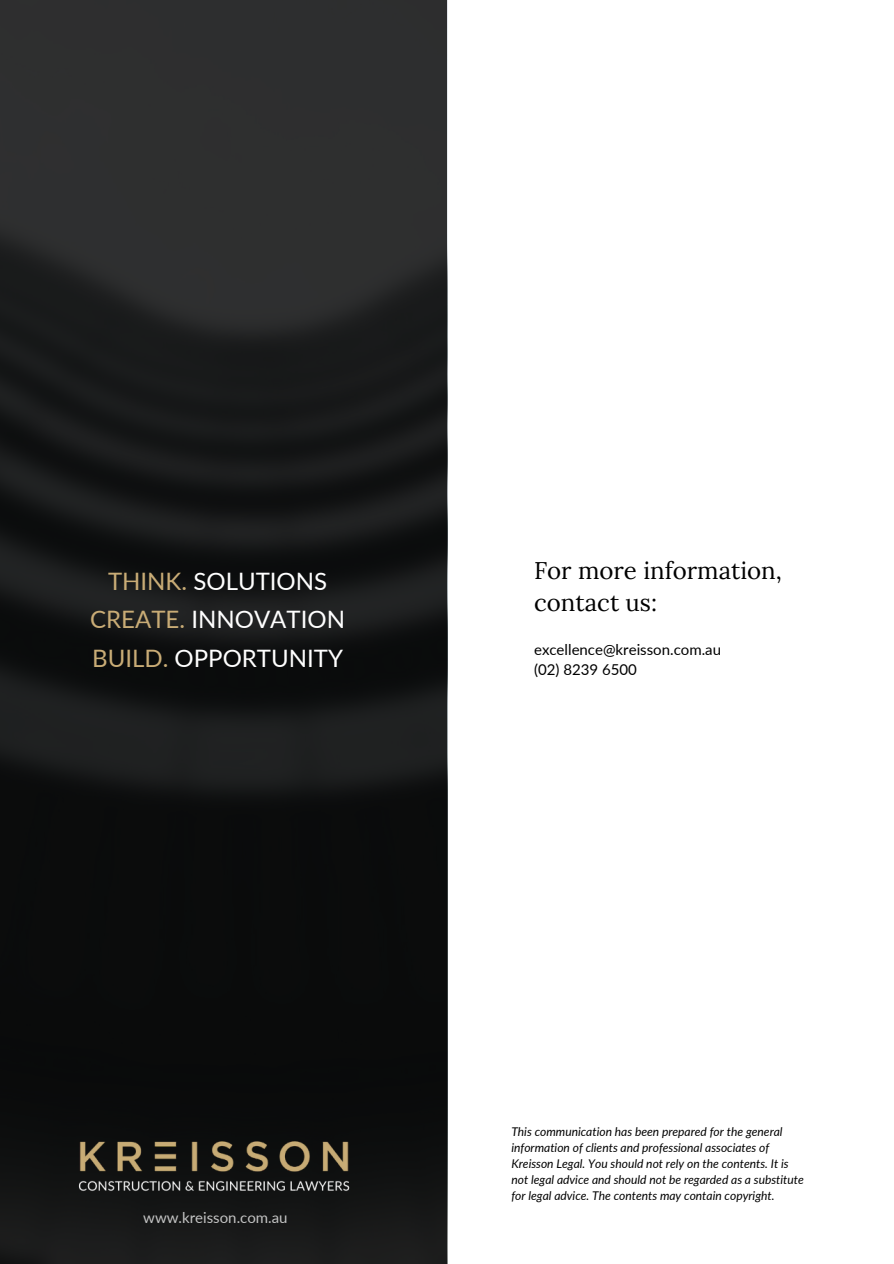
<style>
.page{position:relative;width:894px;height:1264px;background:#fff}
.page>*{position:absolute;margin:0;border:0;box-sizing:border-box;transform-origin:0 0}
.t1{font:24px/38.2px "Lato";color:#fff;text-align:center}
.t2{font:24px/32.7px "Lora";color:#000}
.t3{font:15px/20.2px "Lato";color:#000}
.t4{font:15px "Lato";color:#fff}
.t5{font:italic 12px/16px "Lato";color:#000}
.s1{color:#c9ac76}
</style>
<div class="page">
<svg style="left:0;top:0;width:447px;height:1263px;background:#181a1a"></svg>
<img style="left:71px;top:1130px;width:292px;height:66px">
<h1 class="t1" style="left:90px;top:561px;width:256px"><span class="s1">THINK.</span> SOLUTIONS<br><span class="s1">CREATE.</span> INNOVATION<br><span class="s1">BUILD.</span> OPPORTUNITY</h1>
<h1 class="t2" style="left:534px;top:553px;width:249px">For more information, contact us:</h1>
<p class="t3" style="left:534px;top:639px;width:188px">excellence@kreisson.com.au (02) 8239 6500</p>
<p class="t4" style="left:143px;top:1207px;width:146px">www.kreisson.com.au</p>
<p class="t5" style="left:511px;top:1123px;width:294px">This communication has been prepared for the general information of clients and professional associates of Kreisson Legal. You should not rely on the contents. It is not legal advice and should not be regarded as a substitute for legal advice. The contents may contain copyright.</p>
</div>
